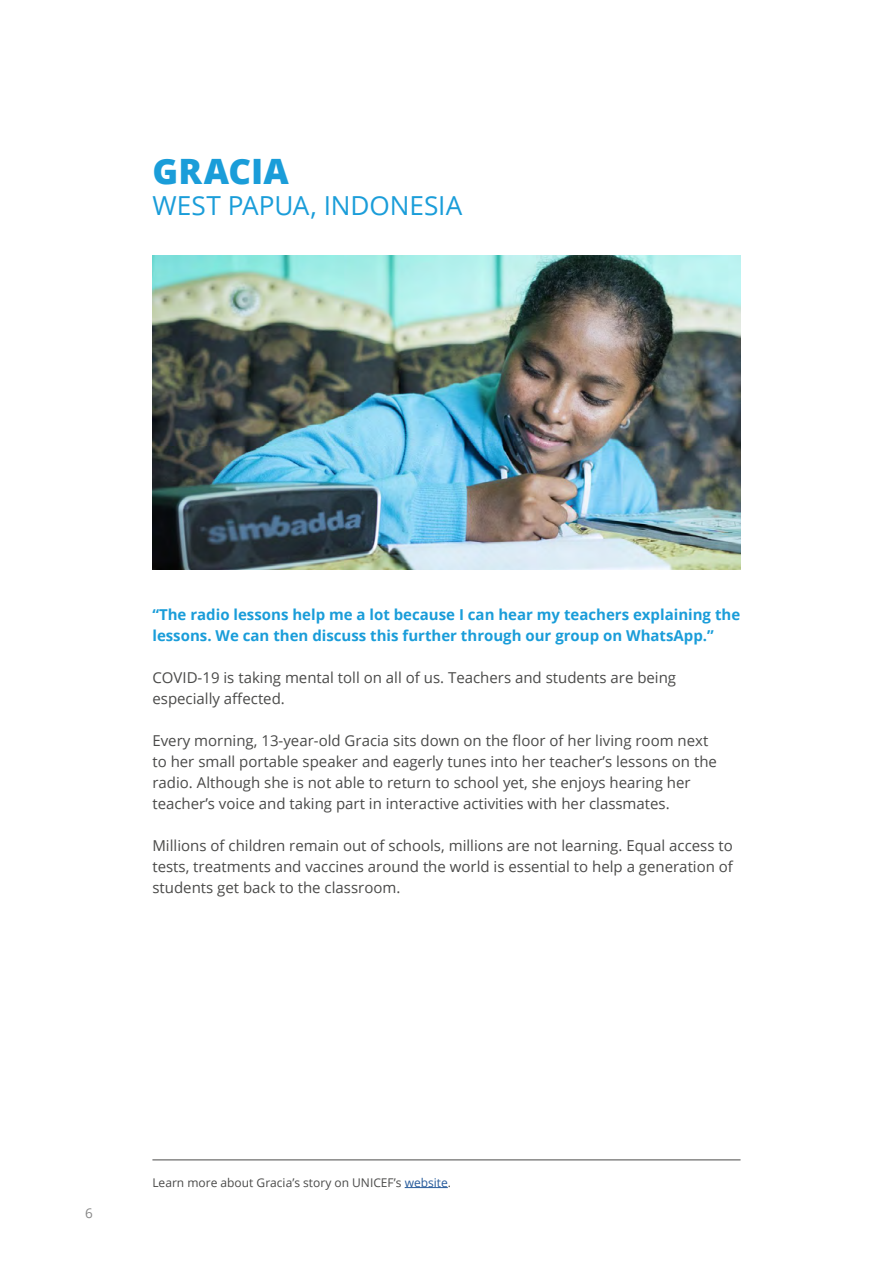
<style>
.page{position:relative;width:893px;height:1263px;background:#fff}
.page>*{position:absolute;margin:0;border:0;box-sizing:border-box;transform-origin:0 0}
.t1{font:800 34.95px "Open Sans";color:#1a9dd9}
.t2{font:26.25px "Open Sans";letter-spacing:-.005em;color:#1a9dd9}
.t3{font:15px/21px "Open Sans";color:#4a4a49}
.t4{font:700 15px/21px "Open Sans";color:#1a9dd9}
.t5{font:13.5px "Open Sans";color:#878787}
.t6{font:12px "Open Sans";color:#4a4a49}
.s1{color:#275b9b}
</style>
<div class="page">
<hr style="left:405px;top:1187px;width:43px;height:1px;background:#275b9b">
<hr style="left:152px;top:1159px;width:588px;height:1px;background:#4a4a49">
<img style="left:152px;top:256px;width:588px;height:314px">
<h1 class="t1" style="left:152px;top:144px;width:138px">GRACIA</h1>
<h2 class="t2" style="left:152px;top:187px;width:311px">WEST PAPUA, INDONESIA</h2>
<p class="t4" style="left:152px;top:604px;width:589px">“The radio lessons help me a lot because I can hear my teachers explaining the lessons. We can then discuss this further through our group on WhatsApp.”</p>
<p class="t3" style="left:152px;top:667px;width:525px">COVID-19 is taking mental toll on all of us. Teachers and students are being especially affected.</p>
<p class="t3" style="left:152px;top:730px;width:566px">Every morning, 13-year-old Gracia sits down on the floor of her living room next to her small portable speaker and eagerly tunes into her teacher’s lessons on the radio. Although she is not able to return to school yet, she enjoys hearing her teacher’s voice and taking part in interactive activities with her classmates.</p>
<p class="t3" style="left:152px;top:835px;width:582px;text-align:justify">Millions of children remain out of schools, millions are not learning. Equal access to tests, treatments and vaccines around the world is essential to help a generation of students get back to the classroom.</p>
<p class="t5" style="left:85px;top:1204px;width:9px">6</p>
<p class="t6" style="left:152px;top:1174px;width:300px">Learn more about Gracia’s story on UNICEF’s <span class="s1">website</span>.</p>
</div>
